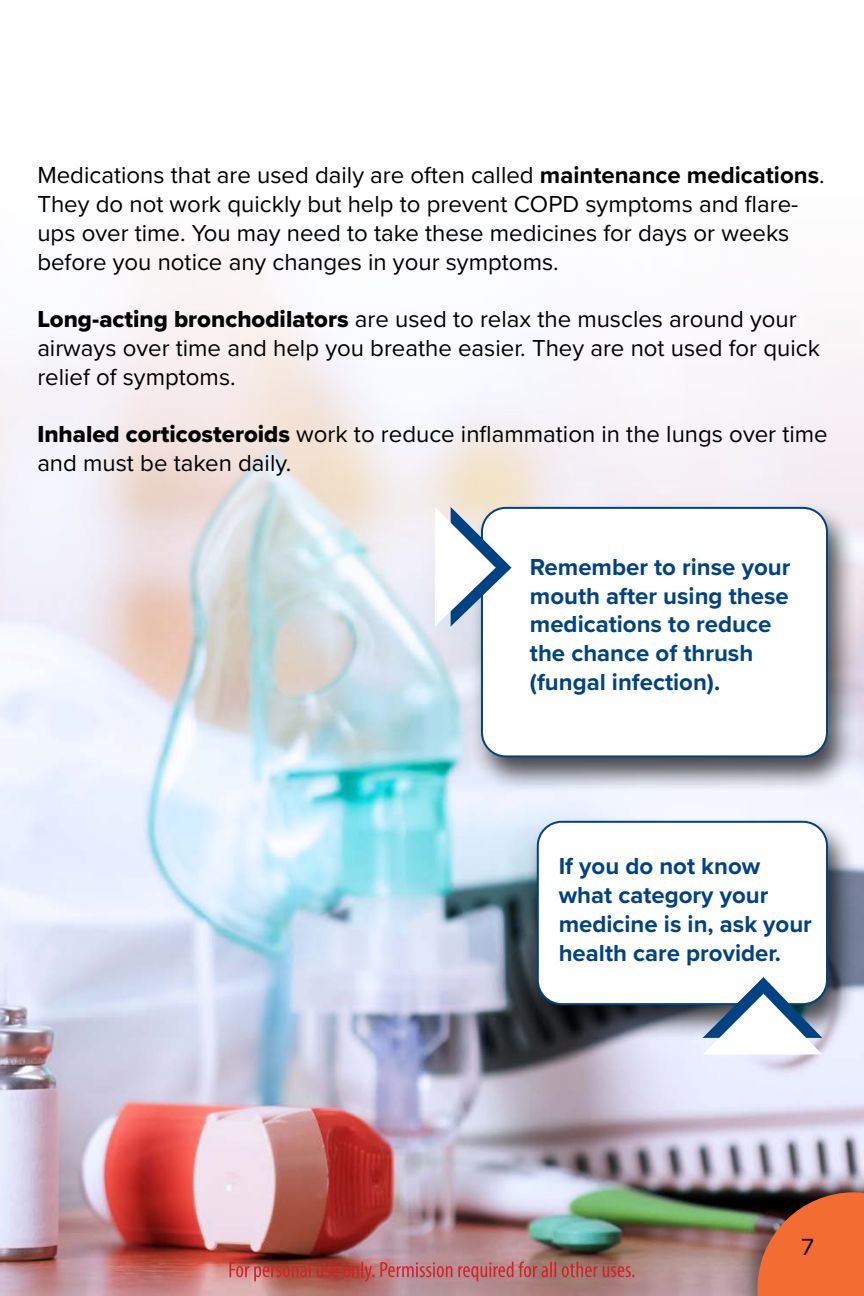
<style>
.page{position:relative;width:864px;height:1296px;background:#fff}
.page>*{position:absolute;margin:0;border:0;box-sizing:border-box;transform-origin:0 0}
.t1{font:24px/28.8px "Proxima Nova";color:#000}
.t2{font:700 24px/28.8px "Proxima Nova";color:#004282}
.t3{font:22px "Verdana";color:#000}
.s1{font-weight:700}
.s2{font-family:"Proxima Nova Extrabld"}
</style>
<div class="page">
<img style="left:0;top:267px;width:864px;height:1029px">
<div style="left:730px;top:1168px;width:134px;height:128px;background:#000;opacity:.45"></div>
<svg style="left:757px;top:1192px;width:107px;height:104px;background:#cf5f2f"></svg>
<div style="left:469px;top:503px;width:389px;height:290px;background:#000;opacity:.7"></div>
<div style="left:482px;top:508px;width:345px;height:248px;background:#fff;border-radius:24px"></div>
<div style="left:481px;top:507px;width:347px;height:250px;border:2px solid #004282;border-radius:24px"></div>
<div style="left:525px;top:816px;width:332px;height:225px;background:#000;opacity:.7"></div>
<div style="left:538px;top:822px;width:289px;height:182px;background:#fff;border-radius:24px"></div>
<div style="left:537px;top:821px;width:291px;height:184px;border:2px solid #004282;border-radius:24px"></div>
<svg style="left:435px;top:507px;width:77px;height:120px"></svg>
<svg style="left:703px;top:977px;width:119px;height:77px"></svg>
<svg style="left:229px;top:1261px;width:406px;height:21px;background:#b56562"></svg>
<p class="t1" style="left:37px;top:160px;width:786px">Medications that are used daily are often called <span class="s1">maintenance medications</span>.<br>They do not work quickly but help to prevent COPD symptoms and flare&shy;ups over time. You may need to take these medicines for days or weeks before you notice any changes in your symptoms.</p>
<p class="t1" style="left:37px;top:304px;width:784px"><span class="s2">Long-acting bronchodilators</span> are used to relax the muscles around your airways over time and help you breathe easier. They are not used for quick relief of symptoms.</p>
<p class="t1" style="left:37px;top:419px;width:792px"><span class="s2">Inhaled corticosteroids</span> work to reduce inflammation in the lungs over time and must be taken daily.</p>
<p class="t2" style="left:530px;top:552px;width:262px">Remember to rinse your mouth after using these medications to reduce the chance of thrush (fungal infection).</p>
<p class="t2" style="left:559px;top:851px;width:255px">If you do not know what category your medicine is in, ask your health care provider.</p>
<p class="t3" style="left:801px;top:1232px;width:15px">7</p>
</div>
